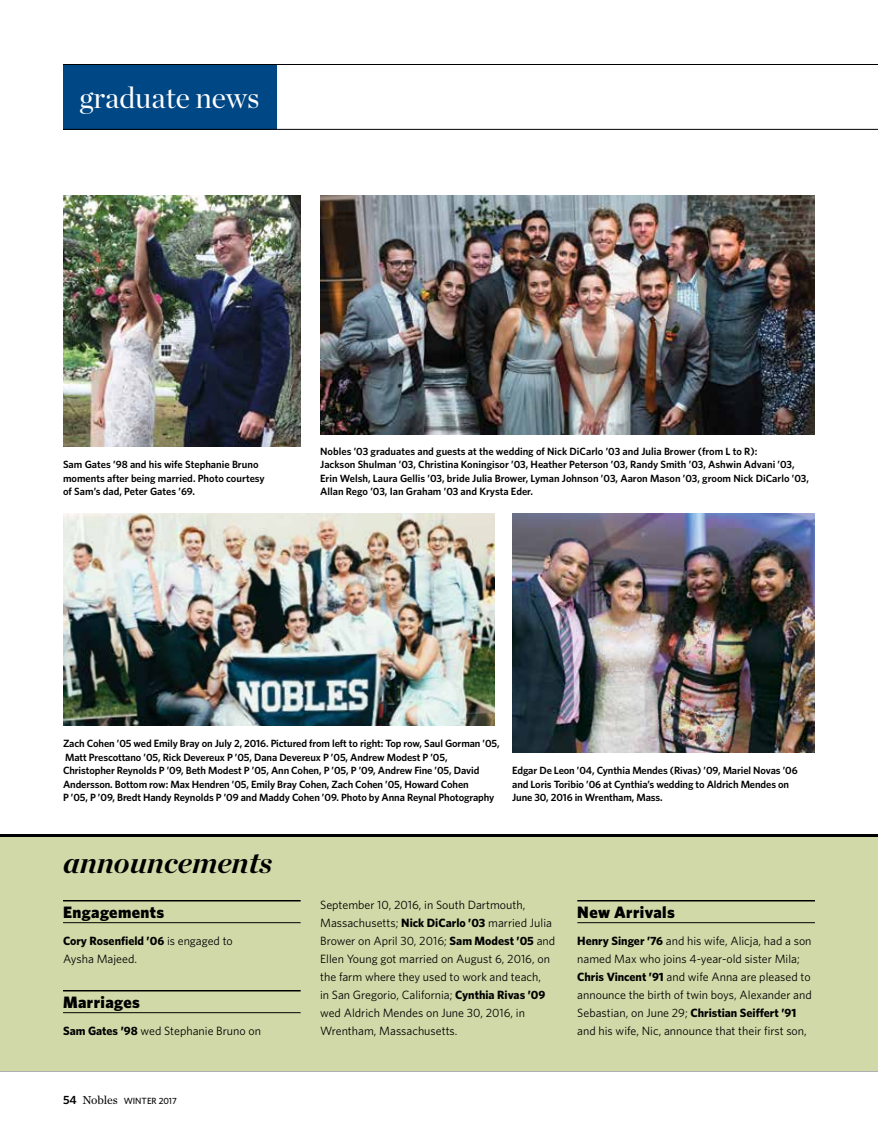
<style>
.page{position:relative;width:878px;height:1134px;background:#fff}
.page>*{position:absolute;margin:0;border:0;box-sizing:border-box;transform-origin:0 0}
.t1{font:italic 700 30px "Chronicle Display";color:#000}
.t2{font:30px "Chronicle Display";color:#fff}
.t3{font:900 16.5px "Whitney";letter-spacing:.025em;color:#000}
.t4{font:12px/18px "Whitney";color:#000}
.t5{font:600 10.5px/13.5px "Whitney";letter-spacing:-.01em;color:#000}
.t6{font:500 9px "Whitney";color:#000}
.s1{font-weight:700}
.s2{font-weight:600;font-size:12px}
.s3{font-family:"Chronicle Text G1";font-weight:400;font-size:12px}
</style>
<div class="page">
<div style="left:63px;top:64px;width:213px;height:66px;background:#004785"></div>
<hr style="left:63px;top:64px;width:815px;height:1px;background:#000">
<hr style="left:63px;top:129px;width:815px;height:1px;background:#000">
<hr style="left:0;top:1071px;width:878px;height:1px;background:#000">
<div style="left:0;top:836px;width:878px;height:235px;background:#d2d9a8"></div>
<hr style="left:0;top:834px;width:878px;height:3px;background:#000">
<hr style="left:63px;top:900px;width:237px;height:2px;background:#000">
<hr style="left:63px;top:922px;width:237px;height:1px;background:#000">
<hr style="left:63px;top:990px;width:237px;height:2px;background:#000">
<hr style="left:63px;top:1012px;width:237px;height:1px;background:#000">
<hr style="left:577px;top:900px;width:237px;height:2px;background:#000">
<hr style="left:577px;top:922px;width:237px;height:1px;background:#000">
<img style="left:63px;top:195px;width:237px;height:252px">
<img style="left:320px;top:195px;width:494px;height:239px">
<img style="left:63px;top:513px;width:431px;height:213px">
<img style="left:512px;top:513px;width:302px;height:240px">
<h1 class="t2" style="left:80px;top:75px;width:181px">graduate news</h1>
<p class="t5" style="left:63px;top:457px;width:203px">Sam Gates ’98 and his wife Stephanie Bruno moments after being married. Photo courtesy of Sam’s dad, Peter Gates ’69.</p>
<p class="t5" style="left:320px;top:444px;width:490px">Nobles ’03 graduates and guests at the wedding of Nick DiCarlo ’03 and Julia Brower (from L to R):<br>Jackson Shulman ’03, Christina Koningisor ’03, Heather Peterson ’03, Randy Smith ’03, Ashwin Advani ’03, Erin Welsh, Laura Gellis ’03, bride Julia Brower, Lyman Johnson ’03, Aaron Mason ’03, groom Nick DiCarlo ’03, Allan Rego ’03, Ian Graham ’03 and Krysta Eder.</p>
<p class="t5" style="left:63px;top:736px;width:438px">Zach Cohen ’05 wed Emily Bray on July 2, 2016. Pictured from left to right: Top row, Saul Gorman ’05, Matt Prescottano ’05, Rick Devereux P ’05, Dana Devereux P ’05, Andrew Modest P ’05, Christopher Reynolds P ’09, Beth Modest P ’05, Ann Cohen, P ’05, P ’09, Andrew Fine ’05, David Andersson. Bottom row: Max Hendren ’05, Emily Bray Cohen, Zach Cohen ’05, Howard Cohen<br>P ’05, P ’09, Bredt Handy Reynolds P ’09 and Maddy Cohen ’09. Photo by Anna Reynal Photography</p>
<p class="t5" style="left:512px;top:763px;width:287px">Edgar De Leon ’04, Cynthia Mendes (Rivas) ’09, Mariel Novas ’06 and Loris Toribio ’06 at Cynthia’s wedding to Aldrich Mendes on<br>June 30, 2016 in Wrentham, Mass.</p>
<h1 class="t1" style="left:63px;top:838px;width:211px">announcements</h1>
<h2 class="t3" style="left:63px;top:901px;width:103px">Engagements</h2>
<p class="t4" style="left:63px;top:932px;width:171px"><span class="s1">Cory Rosenfield ’06</span> is engaged to<br>Aysha Majeed.</p>
<h2 class="t3" style="left:63px;top:991px;width:78px">Marriages</h2>
<p class="t4" style="left:63px;top:1022px;width:199px"><span class="s1">Sam Gates ’98</span> wed Stephanie Bruno on</p>
<p class="t6" style="left:63px;top:1095px;width:115px"><span class="s2">54</span> <span class="s3">Nobles</span> WINTER 2017</p>
<p class="t4" style="left:320px;top:896px;width:236px">September 10, 2016, in South Dartmouth, Massachusetts; <span class="s1">Nick DiCarlo ’03</span> married Julia Brower on April 30, 2016; <span class="s1">Sam Modest ’05</span> and Ellen Young got married on August 6, 2016, on the farm where they used to work and teach,<br>in San Gregorio, California; <span class="s1">Cynthia Rivas ’09 </span>wed Aldrich Mendes on June 30, 2016, in Wrentham, Massachusetts.</p>
<h2 class="t3" style="left:577px;top:901px;width:99px">New Arrivals</h2>
<p class="t4" style="left:577px;top:932px;width:236px"><span class="s1">Henry Singer ’76</span> and his wife, Alicja, had a son named Max who joins 4-year-old sister Mila; <span class="s1">Chris Vincent ’91</span> and wife Anna are pleased to announce the birth of twin boys, Alexander and Sebastian, on June 29; <span class="s1">Christian Seiffert ’91 </span>and his wife, Nic, announce that their first son,</p>
</div>
